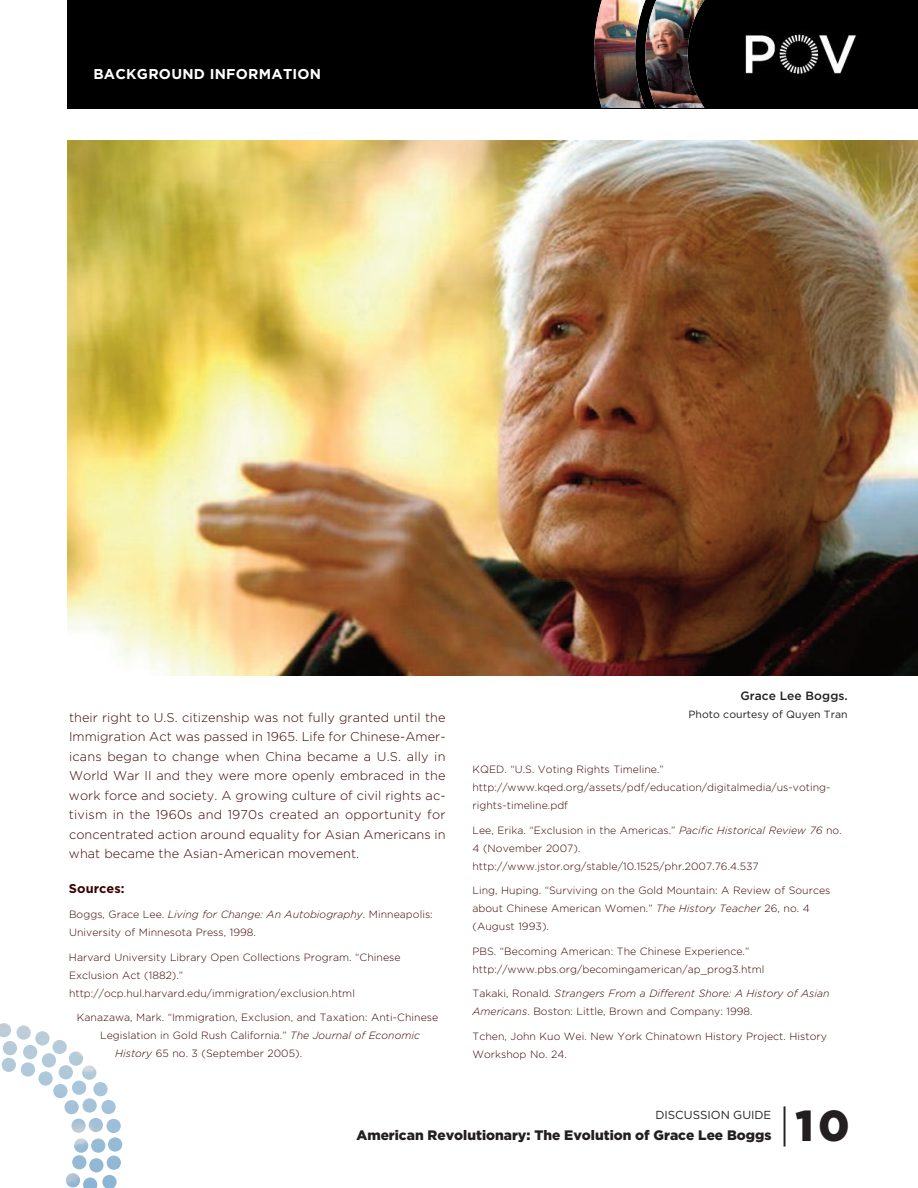
<style>
.page{position:relative;width:918px;height:1188px;background:#fff}
.page>*{position:absolute;margin:0;border:0;box-sizing:border-box;transform-origin:0 0}
.t1{font:900 43.35px "Gotham";color:#231f20}
.t2{font:700 14.25px "Gotham";letter-spacing:.02em;color:#fff}
.t3{font:900 13.65px "Gotham";color:#231f20}
.t4{font:300 12.75px/19.5px "Gotham";letter-spacing:.005em;color:#390000;text-align:justify}
.t5{font:700 12.75px "Gotham";letter-spacing:.005em;color:#390000}
.t6{font:500 12px "Gotham";letter-spacing:.005em;color:#231f20}
.t7{font:11.7px "Gotham";color:#231f20}
.t8{font:300 10.5px/18px "Gotham";letter-spacing:.005em;color:#390000}
.t9{font:italic 300 10.5px/18px "Gotham";letter-spacing:.005em;color:#390000}
.t10{font:10.5px "Gotham";letter-spacing:.005em;color:#231f20}
.s1{font-style:italic}
.s2{font-style:normal}
.s3{font-weight:300}
</style>
<div class="page">
<div style="left:68px;top:0;width:850px;height:108px;background:#000"></div>
<img style="left:745px;top:33px;width:112px;height:43px">
<img style="left:594px;top:0;width:110px;height:108px">
<img style="left:68px;top:140px;width:850px;height:535px">
<svg style="left:65px;top:1087px;width:57px;height:101px"></svg>
<img style="left:0;top:1023px;width:107px;height:110px">
<h2 class="t2" style="left:93px;top:66px;width:229px">BACKGROUND INFORMATION</h2>
<p class="t4" style="left:69px;top:708px;width:378px">their right to U.S. citizenship was not fully granted until the Immigration Act was passed in 1965. Life for Chinese-Amer&shy;icans began to change when China became a U.S. ally in World War II and they were more openly embraced in the work force and society. A growing culture of civil rights ac&shy;tivism in the 1960s and 1970s created an opportunity for concentrated action around equality for Asian Americans in what became the Asian-American movement.</p>
<p class="t5" style="left:69px;top:881px;width:57px">Sources:</p>
<p class="t8" style="left:69px;top:905px;width:365px">Boggs, Grace Lee. <span class="s1">Living for Change: An Autobiography</span>. Minneapolis:<br>University of Minnesota Press, 1998.</p>
<p class="t8" style="left:69px;top:948px;width:333px">Harvard University Library Open Collections Program. “Chinese<br>Exclusion Act (1882).” http://ocp.hul.harvard.edu/immigration/exclusion.html</p>
<p class="t8" style="left:77px;top:1008px;width:363px">Kanazawa, Mark. “Immigration, Exclusion, and Taxation: Anti-Chinese</p>
<p class="t8" style="left:100px;top:1026px;width:321px">Legislation in Gold Rush California.” <span class="s1">The Journal of Economic</span></p>
<p class="t8" style="left:115px;top:1044px;width:189px"><span class="s1">History</span> 65 no. 3 (September 2005).</p>
<p class="t6" style="left:740px;top:689px;width:109px">Grace Lee Boggs.</p>
<p class="t10" style="left:689px;top:709px;width:161px">Photo courtesy of Quyen Tran</p>
<p class="t8" style="left:472px;top:760px;width:360px">KQED. “U.S. Voting Rights Timeline.” http://www.kqed.org/assets/pdf/education/digitalmedia/us-voting&shy;rights-timeline.pdf</p>
<p class="t8" style="left:472px;top:821px;width:371px">Lee, Erika. “Exclusion in the Americas.” <span class="s1">Pacific Historical Review 76</span> no.<br>4 (November 2007). http://www.jstor.org/stable/10.1525/phr.2007.76.4.537</p>
<p class="t8" style="left:472px;top:881px;width:359px">Ling, Huping. “Surviving on the Gold Mountain: A Review of Sources about Chinese American Women.” <span class="s1">The History Teacher</span> 26, no. 4 (August 1993).</p>
<p class="t8" style="left:472px;top:942px;width:293px">PBS. “Becoming American: The Chinese Experience.” http://www.pbs.org/becomingamerican/ap_prog3.html</p>
<p class="t9" style="left:472px;top:985px;width:359px"><span class="s2">Takaki, Ronald.</span> Strangers From a Different Shore: A History of Asian<br>Americans<span class="s2">. Boston: Little, Brown and Company: 1998.</span></p>
<p class="t8" style="left:472px;top:1027px;width:356px">Tchen, John Kuo Wei. New York Chinatown History Project. History<br>Workshop No. 24.</p>
<p class="t7" style="left:655px;top:1108px;width:117px">DISCUSSION GUIDE</p>
<h3 class="t3" style="left:356px;top:1127px;width:417px">American Revolutionary: The Evolution of Grace Lee Boggs</h3>
<h1 class="t1" style="left:779px;top:1100px;width:73px"><span class="s3">|</span>10</h1>
</div>
